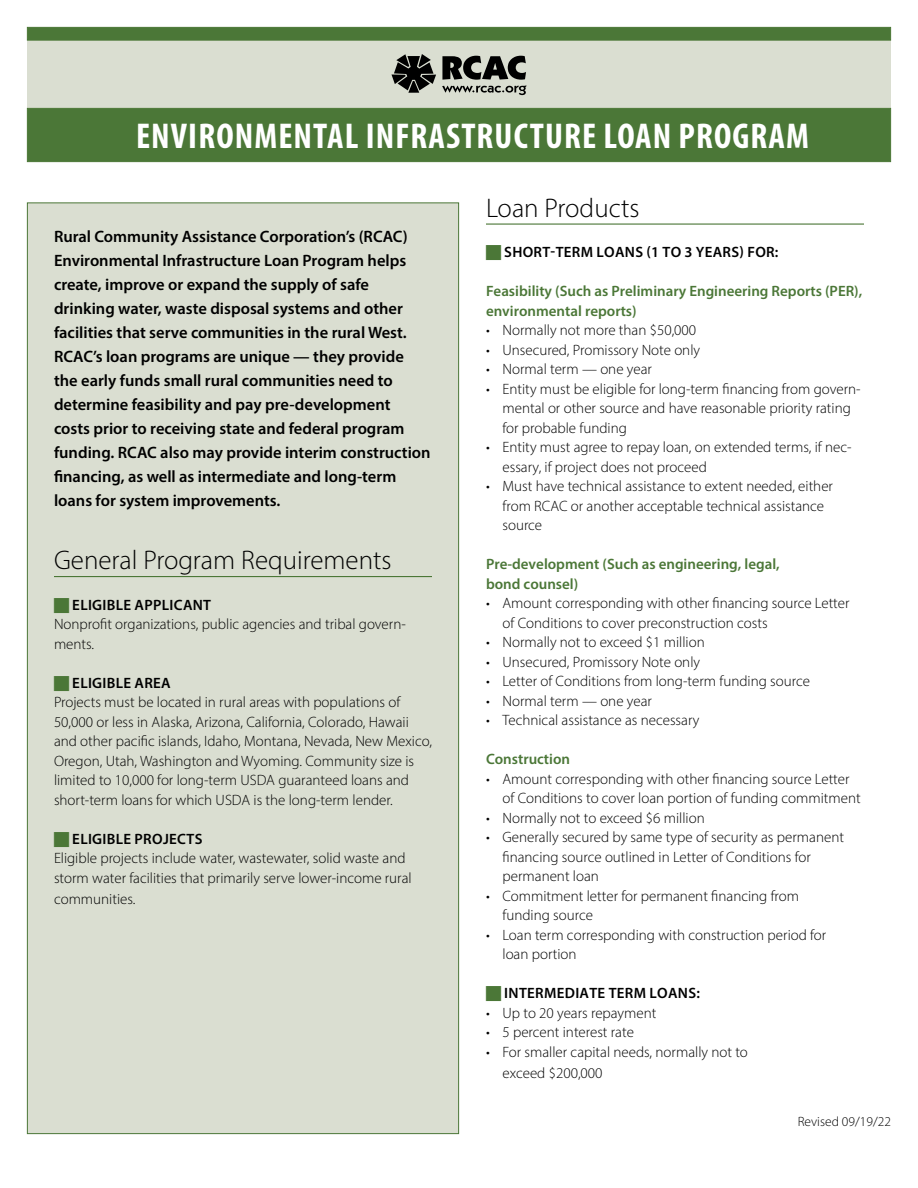
<style>
.page{position:relative;width:918px;height:1188px;background:#fff}
.page>*{position:absolute;margin:0;border:0;box-sizing:border-box;transform-origin:0 0}
.t1{font:700 condensed 36px "Myriad Pro";letter-spacing:.03em;color:#fff}
.t2{font:300 27px "Myriad Pro";color:#000}
.t3{font:600 16.5px/24px "Myriad Pro";color:#000}
.t4{font:300 15px/19.5px "Myriad Pro";color:#000}
.t5{font:600 15px/19.5px "Myriad Pro";color:#4b7737}
.t6{font:600 15px "Myriad Pro";letter-spacing:.02em;color:#000}
.t7{font:300 13.5px "Myriad Pro";color:#000}
</style>
<div class="page">
<div style="left:27px;top:202px;width:432px;height:932px;background:#daded1;border:1px solid #4b7737"></div>
<div style="left:27px;top:40px;width:864px;height:68px;background:#daded1"></div>
<hr style="left:54px;top:576px;width:378px;height:1px;background:#4b7737">
<hr style="left:486px;top:224px;width:378px;height:1px;background:#4b7737">
<div style="left:27px;top:27px;width:864px;height:13px;background:#4b7737"></div>
<div style="left:27px;top:108px;width:864px;height:54px;background:#4b7737"></div>
<svg style="left:391px;top:54px;width:45px;height:39px"></svg>
<svg style="left:442px;top:56px;width:84px;height:39px"></svg>
<h1 class="t1" style="left:136px;top:114px;width:674px">ENVIRONMENTAL INFRASTRUCTURE LOAN PROGRAM</h1>
<p class="t3" style="left:54px;top:224px;width:378px">Rural Community Assistance Corporation’s (RCAC)<br>Environmental Infrastructure Loan Program helps create, improve or expand the supply of safe drinking water, waste disposal systems and other facilities that serve communities in the rural West.<br>RCAC’s loan programs are unique — they provide the early funds small rural communities need to determine feasibility and pay pre-development costs prior to receiving state and federal program funding. RCAC also may provide interim construction financing, as well as intermediate and long-term loans for system improvements.</p>
<h2 class="t2" style="left:54px;top:544px;width:339px">General Program Requirements</h2>
<p class="t6" style="left:72px;top:595px;width:140px">ELIGIBLE APPLICANT</p>
<p class="t4" style="left:54px;top:614px;width:353px">Nonprofit organizations, public agencies and tribal govern&shy;ments.</p>
<p class="t6" style="left:72px;top:673px;width:100px">ELIGIBLE AREA</p>
<p class="t4" style="left:54px;top:692px;width:380px">Projects must be located in rural areas with populations of 50,000 or less in Alaska, Arizona, California, Colorado, Hawaii and other pacific islands, Idaho, Montana, Nevada, New Mexico, Oregon, Utah, Washington and Wyoming. Community size is limited to 10,000 for long-term USDA guaranteed loans and short-term loans for which USDA is the long-term lender.</p>
<p class="t6" style="left:72px;top:829px;width:132px">ELIGIBLE PROJECTS</p>
<p class="t4" style="left:54px;top:848px;width:359px">Eligible projects include water, wastewater, solid waste and storm water facilities that primarily serve lower-income rural</p>
<p class="t4" style="left:54px;top:889px;width:83px">communities.</p>
<h2 class="t2" style="left:486px;top:192px;width:155px">Loan Products</h2>
<p class="t6" style="left:504px;top:243px;width:276px">SHORT-TERM LOANS (1 TO 3 YEARS) FOR:</p>
<p class="t5" style="left:486px;top:281px;width:378px">Feasibility (Such as Preliminary Engineering Reports (PER), environmental reports)</p>
<p class="t4" style="left:486px;top:320px;width:212px">• Normally not more than $50,000</p>
<p class="t4" style="left:486px;top:340px;width:216px">• Unsecured, Promissory Note only</p>
<p class="t4" style="left:486px;top:359px;width:167px">• Normal term — one year</p>
<p class="t4" style="left:502px;top:379px;width:360px;text-indent:-16px">• Entity must be eligible for long-term financing from govern&shy;mental or other source and have reasonable priority rating for probable funding</p>
<p class="t4" style="left:502px;top:437px;width:351px;text-indent:-16px">• Entity must agree to repay loan, on extended terms, if nec&shy;essary, if project does not proceed</p>
<p class="t4" style="left:502px;top:476px;width:332px;text-indent:-16px">• Must have technical assistance to extent needed, either from RCAC or another acceptable technical assistance source</p>
<p class="t5" style="left:486px;top:554px;width:295px">Pre-development (Such as engineering, legal, bond counsel)</p>
<p class="t4" style="left:502px;top:593px;width:349px;text-indent:-16px">• Amount corresponding with other financing source Letter of Conditions to cover preconstruction costs</p>
<p class="t4" style="left:486px;top:632px;width:220px">• Normally not to exceed $1 million</p>
<p class="t4" style="left:486px;top:652px;width:216px">• Unsecured, Promissory Note only</p>
<p class="t4" style="left:486px;top:671px;width:326px">• Letter of Conditions from long-term funding source</p>
<p class="t4" style="left:486px;top:691px;width:167px">• Normal term — one year</p>
<p class="t4" style="left:486px;top:710px;width:215px">• Technical assistance as necessary</p>
<p class="t5" style="left:486px;top:749px;width:86px">Construction</p>
<p class="t4" style="left:502px;top:769px;width:360px;text-indent:-16px">• Amount corresponding with other financing source Letter of Conditions to cover loan portion of funding commitment</p>
<p class="t4" style="left:486px;top:808px;width:220px">• Normally not to exceed $6 million</p>
<p class="t4" style="left:502px;top:827px;width:343px;text-indent:-16px">• Generally secured by same type of security as permanent financing source outlined in Letter of Conditions for permanent loan</p>
<p class="t4" style="left:502px;top:886px;width:298px;text-indent:-16px">• Commitment letter for permanent financing from funding source</p>
<p class="t4" style="left:502px;top:925px;width:325px;text-indent:-16px">• Loan term corresponding with construction period for loan portion</p>
<p class="t6" style="left:504px;top:984px;width:197px">INTERMEDIATE TERM LOANS:</p>
<p class="t4" style="left:486px;top:1003px;width:172px">• Up to 20 years repayment</p>
<p class="t4" style="left:486px;top:1022px;width:149px">• 5 percent interest rate</p>
<p class="t4" style="left:502px;top:1041px;width:247px;line-height:21px;text-indent:-16px">• For smaller capital needs, normally not to exceed $200,000</p>
<p class="t7" style="left:798px;top:1113px;width:95px">Revised 09/19/22</p>
</div>
